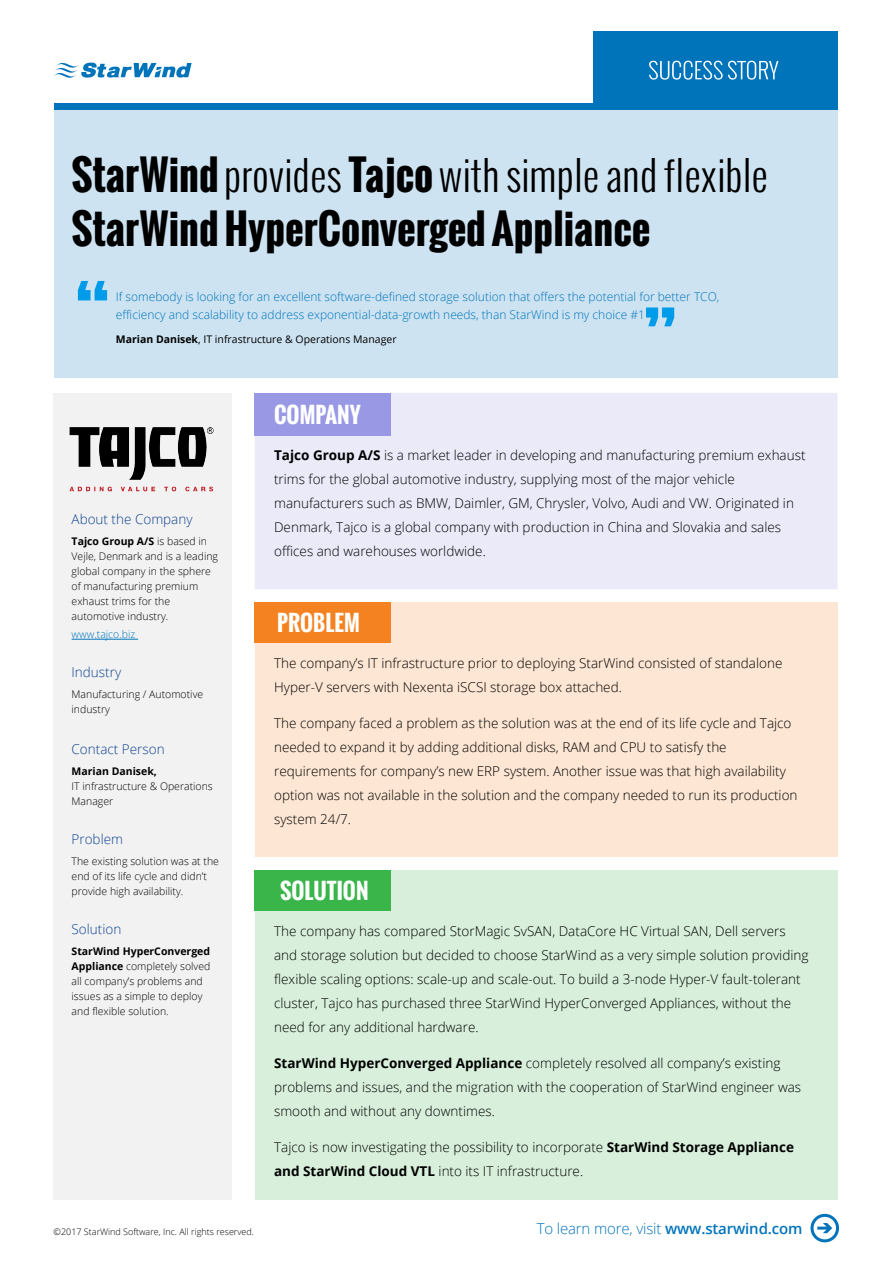
<style>
.page{position:relative;width:893px;height:1263px;background:#fff}
.page>*{position:absolute;margin:0;border:0;box-sizing:border-box;transform-origin:0 0}
.t1{font:700 40.5px/54px "Oswald";color:#000}
.t2{font:700 21.9px "Oswald";color:#fff}
.t3{font:300 15px "Open Sans";letter-spacing:-.01em;color:#0074bb}
.t4{font:300 13.5px/24px "Open Sans";color:#000}
.t5{font:300 13.5px "Open Sans";color:#0e4291}
.t6{font:300 12px/18px "Open Sans";color:#0074bb}
.t7{font:300 10.5px/15px "Open Sans";color:#000}
.t8{font:10.5px "Open Sans";color:#000}
.t9{font:700 10.5px "Open Sans";color:#000}
.t10{font:300 10.5px "Open Sans";color:#0074bb}
.t11{font:300 9px "Open Sans";color:#000}
.s1{font-weight:300}
.s2{font-weight:700}
.s3{font-weight:600}
</style>
<div class="page">
<div style="left:255px;top:870px;width:582px;height:330px;background:#d8f0db"></div>
<div style="left:255px;top:603px;width:582px;height:254px;background:#fde6d3"></div>
<div style="left:255px;top:603px;width:136px;height:40px;background:#f58220"></div>
<div style="left:54px;top:393px;width:178px;height:807px;background:#f2f2f2"></div>
<div style="left:54px;top:103px;width:783px;height:275px;background:#cde3f1"></div>
<svg style="left:54px;top:62px;width:138px;height:16px"></svg>
<div style="left:593px;top:32px;width:244px;height:77px;background:#0074bb"></div>
<svg style="left:649px;top:61px;width:129px;height:19px"></svg>
<div style="left:255px;top:393px;width:582px;height:196px;background:#eaeaf9"></div>
<div style="left:255px;top:870px;width:136px;height:40px;background:#39b54a"></div>
<div style="left:255px;top:393px;width:136px;height:42px;background:#9898e5"></div>
<div style="left:810px;top:1214px;width:29px;height:28px;border:3px solid #0074bb;border-radius:50%"></div>
<svg style="left:817px;top:1223px;width:15px;height:10px"></svg>
<div style="left:54px;top:103px;width:783px;height:7px;background:#0074bb"></div>
<svg style="left:646px;top:307px;width:28px;height:19px"></svg>
<svg style="left:78px;top:281px;width:29px;height:19px"></svg>
<hr style="left:72px;top:639px;width:66px;height:1px;background:#0074bb">
<img style="left:69px;top:428px;width:144px;height:64px">
<h1 class="t1" style="left:72px;top:148px;width:698px">StarWind <span class="s1">provides</span> Tajco <span class="s1">with simple and flexible<br></span>StarWind HyperConverged Appliance</h1>
<p class="t6" style="left:116px;top:287px;width:605px">If somebody is looking for an excellent software-defined storage solution that offers the potential for better TCO, efficiency and scalability to address exponential-data-growth needs, than StarWind is my choice #1</p>
<p class="t8" style="left:116px;top:332px;width:282px"><span class="s2">Marian Danisek</span>, IT infrastructure &amp; Operations Manager</p>
<p class="t5" style="left:72px;top:510px;width:123px">About the Company</p>
<p class="t7" style="left:72px;top:534px;width:148px"><span class="s2">Tajco Group A/S</span> is based in<br>Vejle, Denmark and is a leading global company in the sphere of manufacturing premium exhaust trims for the automotive industry.</p>
<p class="t10" style="left:72px;top:627px;width:65px">www.tajco.biz</p>
<p class="t5" style="left:72px;top:663px;width:51px">Industry</p>
<p class="t7" style="left:72px;top:687px;width:133px">Manufacturing / Automotive industry</p>
<p class="t5" style="left:72px;top:740px;width:95px">Contact Person</p>
<p class="t9" style="left:72px;top:764px;width:87px">Marian Danisek,</p>
<p class="t7" style="left:72px;top:778px;width:143px">IT infrastructure &amp; Operations<br>Manager</p>
<p class="t5" style="left:72px;top:830px;width:53px">Problem</p>
<p class="t7" style="left:72px;top:853px;width:149px">The existing solution was at the end of its life cycle and didn’t provide high availability.</p>
<p class="t5" style="left:72px;top:920px;width:51px">Solution</p>
<p class="t7" style="left:72px;top:943px;width:140px"><span class="s2">StarWind HyperConverged<br>Appliance</span> completely solved all company’s problems and issues as a simple to deploy and flexible solution.</p>
<h2 class="t2" style="left:274px;top:399px;width:88px">COMPANY</h2>
<p class="t4" style="left:274px;top:443px;width:533px"><span class="s2">Tajco Group A/S</span> is a market leader in developing and manufacturing premium exhaust trims for the global automotive industry, supplying most of the major vehicle manufacturers such as BMW, Daimler, GM, Chrysler, Volvo, Audi and VW. Originated in Denmark, Tajco is a global company with production in China and Slovakia and sales offices and warehouses worldwide.</p>
<h2 class="t2" style="left:277px;top:607px;width:84px">PROBLEM</h2>
<p class="t4" style="left:274px;top:651px;width:510px">The company’s IT infrastructure prior to deploying StarWind consisted of standalone<br>Hyper-V servers with Nexenta iSCSI storage box attached.</p>
<p class="t4" style="left:274px;top:711px;width:525px">The company faced a problem as the solution was at the end of its life cycle and Tajco needed to expand it by adding additional disks, RAM and CPU to satisfy the requirements for company’s new ERP system. Another issue was that high availability option was not available in the solution and the company needed to run its production system 24/7.</p>
<h2 class="t2" style="left:280px;top:875px;width:90px">SOLUTION</h2>
<p class="t4" style="left:274px;top:919px;width:536px">The company has compared StorMagic SvSAN, DataCore HC Virtual SAN, Dell servers and storage solution but decided to choose StarWind as a very simple solution providing flexible scaling options: scale-up and scale-out. To build a 3-node Hyper-V fault-tolerant cluster, Tajco has purchased three StarWind HyperConverged Appliances, without the need for any additional hardware.</p>
<p class="t4" style="left:274px;top:1051px;width:529px"><span class="s2">StarWind HyperConverged Appliance</span> completely resolved all company’s existing problems and issues, and the migration with the cooperation of StarWind engineer was smooth and without any downtimes.</p>
<p class="t4" style="left:274px;top:1135px;width:521px">Tajco is now investigating the possibility to incorporate <span class="s2">StarWind Storage Appliance and StarWind Cloud VTL</span> into its IT infrastructure.</p>
<p class="t11" style="left:54px;top:1226px;width:202px">©2017 StarWind Software, Inc. All rights reserved.</p>
<p class="t3" style="left:537px;top:1218px;width:267px">To learn more, visit <span class="s3">www.starwind.com</span></p>
</div>
